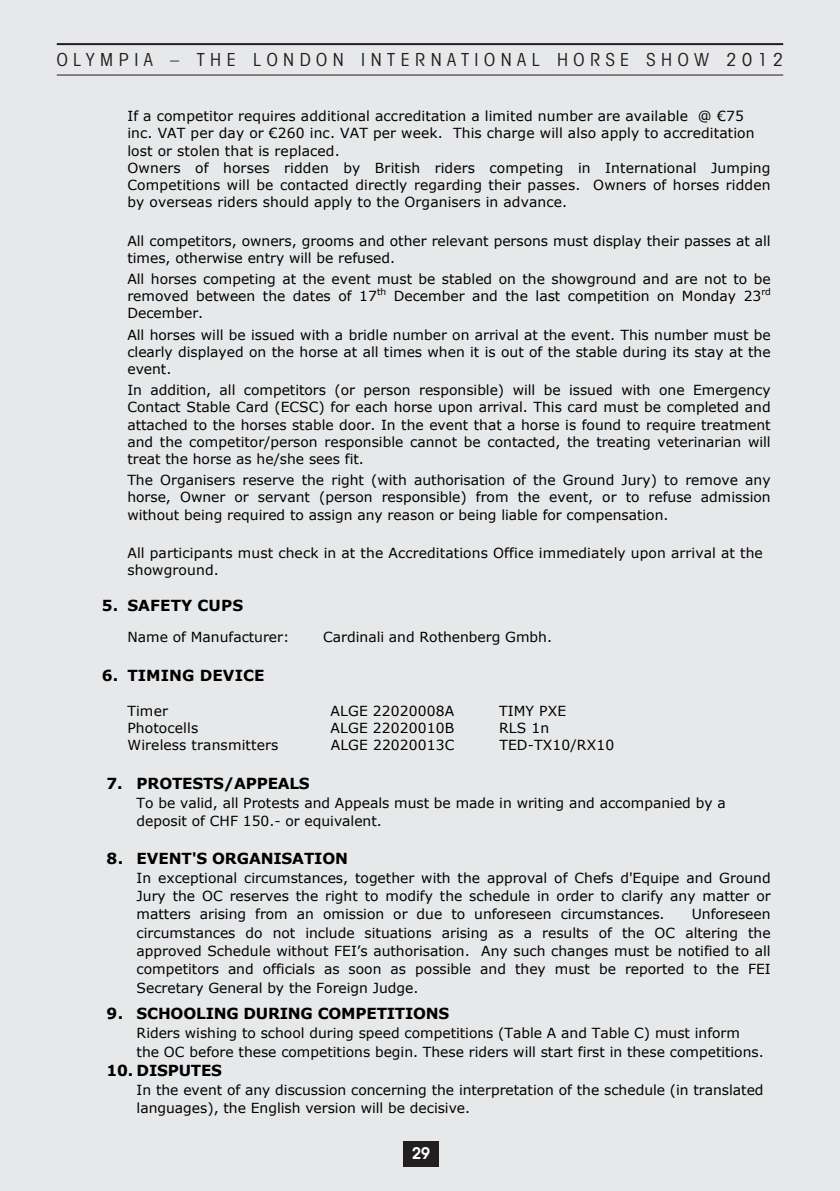
<style>
.page{position:relative;width:840px;height:1191px;background:#fff}
.page>*{position:absolute;margin:0;border:0;box-sizing:border-box;transform-origin:0 0}
.t1{font:condensed 18px "Avant Garde";letter-spacing:.305em;color:#231f20}
.t2{font:600 16px "Avant Garde";color:#fff}
.t3{font:700 15.2px "Verdana";letter-spacing:-.01em;color:#000}
.t4{font:13.8px/17px "Verdana";color:#000}
.t5{font:9.2px "Verdana";color:#000}
</style>
<div class="page">
<div style="left:0;top:0;width:839px;height:1191px;background:#e7e8e9"></div>
<div style="left:403px;top:1140px;width:35px;height:26px;background:#231f20"></div>
<hr style="left:57px;top:75px;width:725px;height:1px;background:#231f20">
<hr style="left:57px;top:43px;width:725px;height:2px;background:#231f20">
<h1 class="t1" style="left:57px;top:53px;width:727px">OLYMPIA – THE LONDON INTERNATIONAL HORSE SHOW 2012</h1>
<p class="t4" style="left:127px;top:107px;width:644px">If a competitor requires additional accreditation a limited number are available @ !75 inc. VAT per day or !260 inc. VAT per week. This charge will also apply to accreditation lost or stolen that is replaced.<br>Owners of horses ridden by British riders competing in International Jumping Competitions will be contacted directly regarding their passes. Owners of horses ridden by overseas riders should apply to the Organisers in advance.</p>
<p class="t4" style="left:127px;top:232px;width:644px">All competitors, owners, grooms and other relevant persons must display their passes at all times, otherwise entry will be refused.</p>
<p class="t4" style="left:127px;top:270px;width:644px">All horses competing at the event must be stabled on the showground and are not to be removed between the dates of 17</p>
<p class="t5" style="left:377px;top:285px;width:11px">th</p>
<p class="t4" style="left:393px;top:287px;width:369px">December and the last competition on Monday 23</p>
<p class="t5" style="left:761px;top:285px;width:11px">rd</p>
<p class="t4" style="left:127px;top:302px;width:644px;line-height:21.6px">December.<br>All horses will be issued with a bridle number on arrival at the event. This number must be</p>
<p class="t4" style="left:127px;top:343px;width:644px">clearly displayed on the horse at all times when it is out of the stable during its stay at the event.</p>
<p class="t4" style="left:127px;top:381px;width:644px;text-align:justify">In addition, all competitors (or person responsible) will be issued with one Emergency Contact Stable Card (ECSC) for each horse upon arrival. This card must be completed and attached to the horses stable door. In the event that a horse is found to require treatment and the competitor/person responsible cannot be contacted, the treating veterinarian will treat the horse as he/she sees fit.</p>
<p class="t4" style="left:127px;top:471px;width:644px;text-align:justify">The Organisers reserve the right (with authorisation of the Ground Jury) to remove any horse, Owner or servant (person responsible) from the event, or to refuse admission without being required to assign any reason or being liable for compensation.</p>
<p class="t4" style="left:127px;top:544px;width:636px">All participants must check in at the Accreditations Office immediately upon arrival at the showground.</p>
<p class="t3" style="left:102px;top:595px;width:143px">5. SAFETY CUPS</p>
<p class="t4" style="left:127px;top:628px;width:163px">Name of Manufacturer:</p>
<p class="t4" style="left:323px;top:628px;width:230px">Cardinali and Rothenberg Gmbh.</p>
<p class="t3" style="left:102px;top:666px;width:164px">6. TIMING DEVICE</p>
<p class="t4" style="left:127px;top:701px;width:42px">Timer</p>
<p class="t4" style="left:330px;top:701px;width:125px">ALGE 22020008A</p>
<p class="t4" style="left:499px;top:701px;width:69px">TIMY PXE</p>
<p class="t4" style="left:127px;top:719px;width:72px">Photocells</p>
<p class="t4" style="left:330px;top:719px;width:125px">ALGE 22020010B</p>
<p class="t4" style="left:499px;top:719px;width:51px">RLS 1n</p>
<p class="t4" style="left:127px;top:736px;width:152px">Wireless transmitters</p>
<p class="t4" style="left:330px;top:736px;width:125px">ALGE 22020013C</p>
<p class="t4" style="left:499px;top:736px;width:116px">TED-TX10/RX10</p>
<p class="t3" style="left:107px;top:773px;width:204px">7. PROTESTS/APPEALS</p>
<p class="t4" style="left:137px;top:793px;width:590px;line-height:18.6px">To be valid, all Protests and Appeals must be made in writing and accompanied by a deposit of CHF 150.- or equivalent.</p>
<p class="t3" style="left:107px;top:848px;width:243px">8. EVENT'S ORGANISATION</p>
<p class="t4" style="left:137px;top:868px;width:635px;line-height:18.4px;text-align:justify">In exceptional circumstances, together with the approval of Chefs d'Equipe and Ground Jury the OC reserves the right to modify the schedule in order to clarify any matter or matters arising from an omission or due to unforeseen circumstances.</p>
<p class="t4" style="left:137px;top:905px;width:635px;line-height:18.2px;text-align:justify;text-indent:554px">Unforeseen circumstances do not include situations arising as a results of the OC altering the approved Schedule without FEI’s authorisation. Any such changes must be notified to all competitors and officials as soon as possible and they must be reported to the FEI Secretary General by the Foreign Judge.</p>
<p class="t3" style="left:107px;top:1004px;width:344px">9. SCHOOLING DURING COMPETITIONS</p>
<p class="t4" style="left:137px;top:1023px;width:628px;line-height:18.6px">Riders wishing to school during speed competitions (Table A and Table C) must inform the OC before these competitions begin. These riders will start first in these competitions.</p>
<p class="t3" style="left:107px;top:1060px;width:117px">10. DISPUTES</p>
<p class="t4" style="left:137px;top:1079px;width:628px;line-height:18.6px">In the event of any discussion concerning the interpretation of the schedule (in translated languages), the English version will be decisive.</p>
<p class="t2" style="left:412px;top:1144px;width:19px">29</p>
</div>
